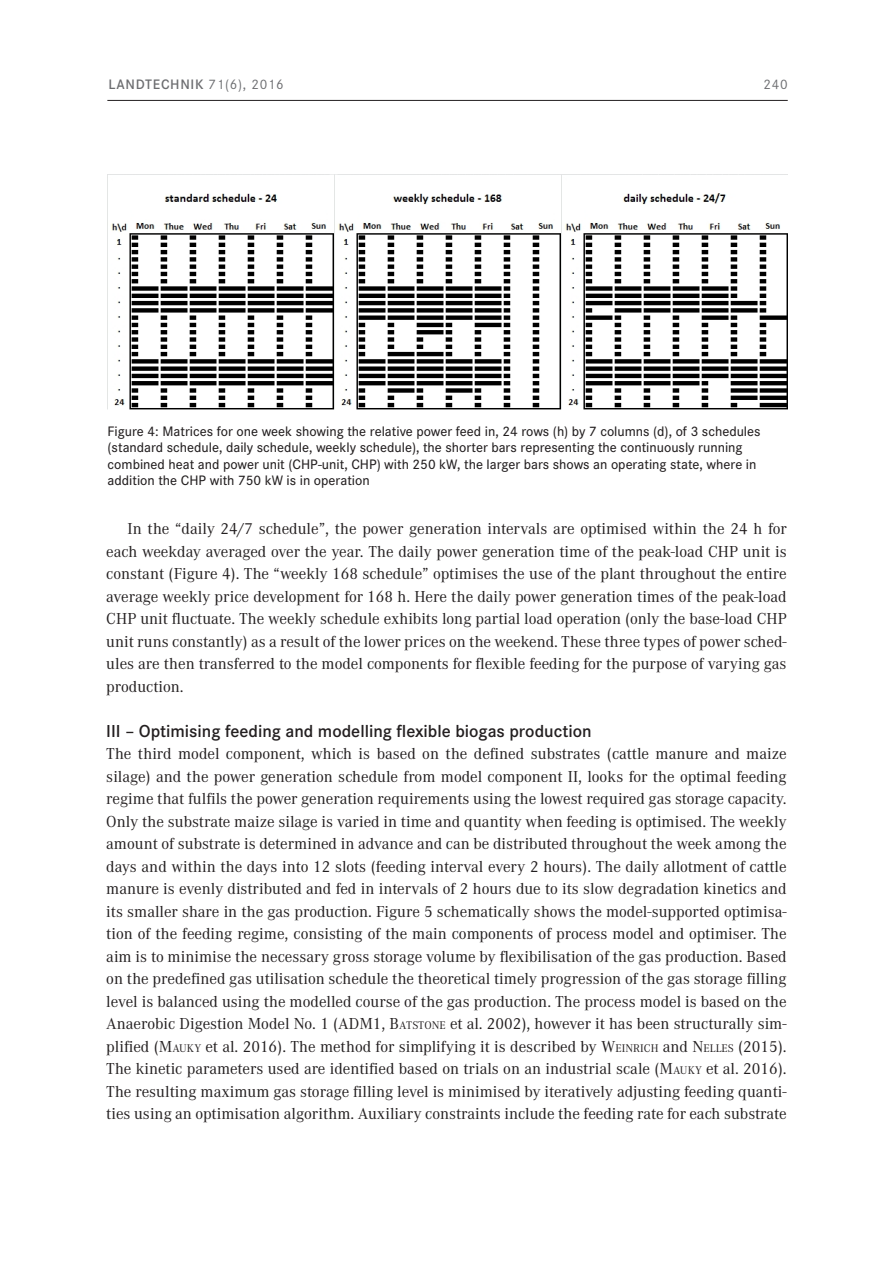
<style>
.page{position:relative;width:893px;height:1263px;background:#fff}
.page>*{position:absolute;margin:0;border:0;box-sizing:border-box;transform-origin:0 0}
._106a_Zwischenübersc{font:600 18px "Corporate S";color:#231f20}
._105_Grundtext{font:16.5px/22.5px "Corporate A";color:#231f20;text-align:justify}
._105_Grundtext_mit_E{font:16.5px/22.5px "Corporate A";color:#231f20;text-align:justify}
._107_Bildunterschrif{font:500 14.25px/16.5px "Corporate S";color:#231f20}
.t1{font:14.25px "Corporate S Demi 2";letter-spacing:.05em;color:#6c6d70}
.t2{font:14.25px "Corporate S";color:#6c6d70}
.s1{font-family:"Corporate S Reg 2"}
.s2{font-style:inherit}
.s3{font-size:11.55px}
</style>
<div class="page">
<hr style="left:107px;top:100px;width:681px;height:1px;background:#231f20">
<img style="left:107px;top:174px;width:680px;height:236px">
<p class="t1" style="left:108px;top:76px;width:177px">LANDTECHNIK <span class="s1">71(6), 2016</span></p>
<p class="t2" style="left:763px;top:76px;width:26px">240</p>
<p class="_107_Bildunterschrif" style="left:108px;top:423px;width:654px">Figure 4: Matrices for one week showing the relative power feed in, 24 rows (h) by 7 columns (d), of 3 schedules (standard schedule, daily schedule, weekly schedule), the shorter bars representing the continuously running combined heat and power unit (CHP-unit, CHP) with 250 kW, the larger bars shows an operating state, where in addition the CHP with 750 kW is in operation</p>
<p class="_105_Grundtext_mit_E" style="left:106px;top:518px;width:682px;text-indent:21px">In the “daily 24/7 schedule”, the power generation intervals are optimised within the 24 h for each weekday averaged over the year. The daily power generation time of the peak-load CHP unit is constant (Figure 4). The “weekly 168 schedule” optimises the use of the plant throughout the entire average weekly price development for 168 h. Here the daily power generation times of the peak-load CHP unit fluctuate. The weekly schedule exhibits long partial load operation (only the base-load CHP unit runs constantly) as a result of the lower prices on the weekend. These three types of power sched&shy;ules are then transferred to the model components for flexible feeding for the purpose of varying gas production.</p>
<p class="_106a_Zwischenübersc" style="left:106px;top:721px;width:487px">III – Optimising feeding and modelling flexible biogas production</p>
<p class="_105_Grundtext" style="left:106px;top:743px;width:682px">The third model component, which is based on the defined substrates (cattle manure and maize silage) and the power generation schedule from model component II, looks for the optimal feeding regime that fulfils the power generation requirements using the lowest required gas storage capacity.<br>Only the substrate maize silage is varied in time and quantity when feeding is optimised. The weekly amount of substrate is determined in advance and can be distributed throughout the week among the days and within the days into 12 slots (feeding interval every 2 hours). The daily allotment of cattle manure is evenly distributed and fed in intervals of 2 hours due to its slow degradation kinetics and its smaller share in the gas production. Figure 5 schematically shows the model-supported optimisa&shy;tion of the feeding regime, consisting of the main components of process model and optimiser. The aim is to minimise the necessary gross storage volume by flexibilisation of the gas production. Based on the predefined gas utilisation schedule the theoretical timely progression of the gas storage filling level is balanced using the modelled course of the gas production. The process model is based on the Anaerobic Digestion Model No. 1 (ADM1, <span class="s2">B</span><span class="s3">ATSTONE</span> et al. 2002), however it has been structurally sim&shy;plified (<span class="s2">M</span><span class="s3">AUKY</span> et al. 2016). The method for simplifying it is described by <span class="s2">W</span><span class="s3">EINRICH</span> and <span class="s2">N</span><span class="s3">ELLES</span> (2015).<br>The kinetic parameters used are identified based on trials on an industrial scale (<span class="s2">M</span><span class="s3">AUKY</span> et al. 2016).<br>The resulting maximum gas storage filling level is minimised by iteratively adjusting feeding quanti&shy;ties using an optimisation algorithm. Auxiliary constraints include the feeding rate for each substrate</p>
</div>
